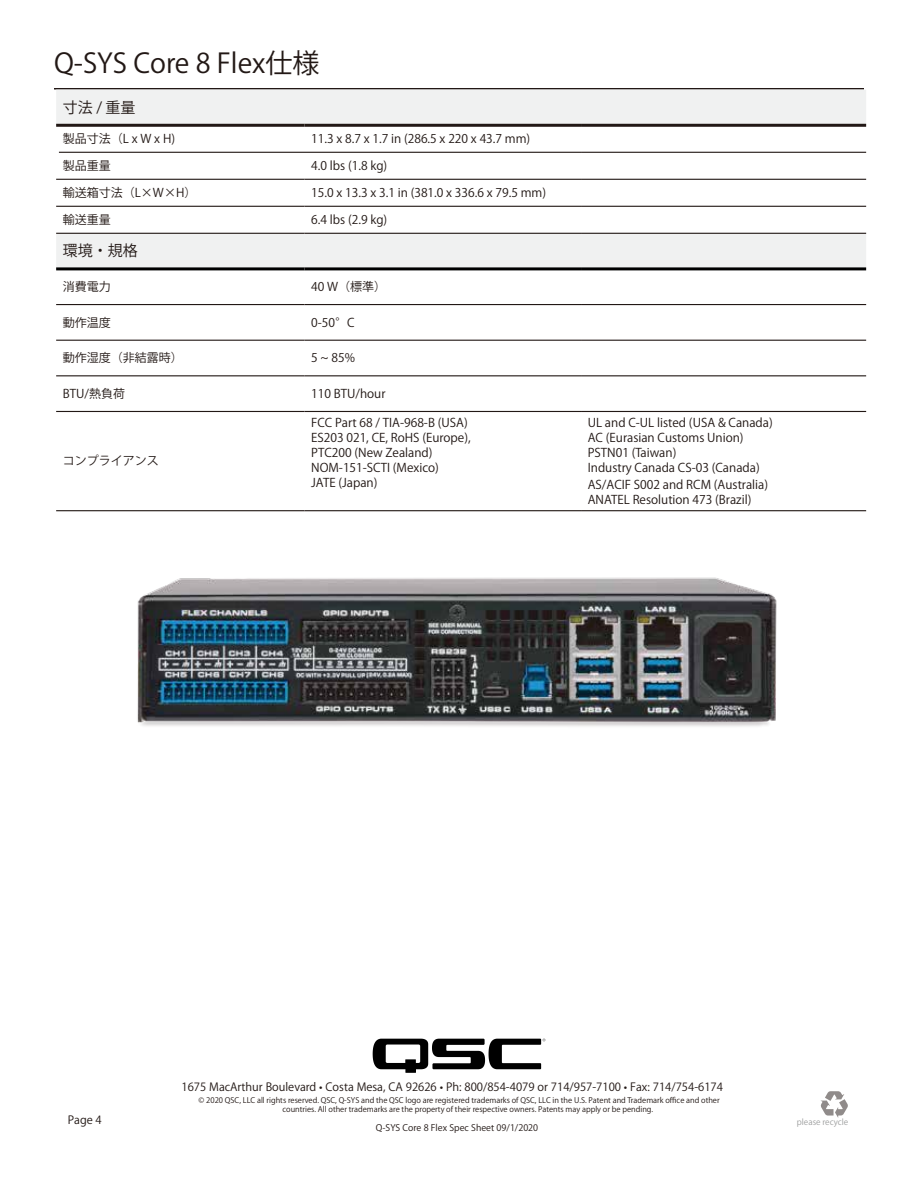
<style>
.page{position:relative;width:918px;height:1188px;background:#fff}
.page>*{position:absolute;margin:0;border:0;box-sizing:border-box;transform-origin:0 0}
.t1{font:27px "Koz Go Pr 6 N";color:#221815}
.t2{font:15px "Koz Go Pr 6 N";color:#221815}
.t3{font:12px/15px "Koz Go Pr 6 N";color:#221815}
.t4{font:11.25px "Koz Go Pr 6 N";color:#221815}
.t5{font:9px "Koz Go Pr 6 N";color:#221815}
.t6{font:8.25px "Koz Go Pr 6 N";color:#9fa0a0}
.t7{font:7.65px/9px "Koz Go Pr 6 N";color:#221815}
</style>
<div class="page">
<svg style="left:820px;top:1091px;width:28px;height:27px"></svg>
<hr style="left:54px;top:88px;width:810px;height:1px;background:#221815">
<svg style="left:56px;top:90px;width:810px;height:177px"></svg>
<hr style="left:59px;top:152px;width:522px;height:1px;background:#221815">
<hr style="left:581px;top:152px;width:285px;height:1px;background:#221815">
<hr style="left:56px;top:179px;width:248px;height:1px;background:#221815">
<hr style="left:304px;top:179px;width:277px;height:1px;background:#221815">
<hr style="left:581px;top:179px;width:285px;height:1px;background:#221815">
<hr style="left:56px;top:206px;width:248px;height:1px;background:#221815">
<hr style="left:304px;top:206px;width:277px;height:1px;background:#221815">
<hr style="left:581px;top:206px;width:285px;height:1px;background:#221815">
<hr style="left:56px;top:233px;width:248px;height:1px;background:#221815">
<hr style="left:304px;top:233px;width:277px;height:1px;background:#221815">
<hr style="left:581px;top:233px;width:285px;height:1px;background:#221815">
<hr style="left:56px;top:304px;width:248px;height:1px;background:#221815">
<hr style="left:304px;top:304px;width:277px;height:1px;background:#221815">
<hr style="left:581px;top:304px;width:285px;height:1px;background:#221815">
<hr style="left:56px;top:340px;width:248px;height:1px;background:#221815">
<hr style="left:304px;top:340px;width:277px;height:1px;background:#221815">
<hr style="left:581px;top:340px;width:285px;height:1px;background:#221815">
<hr style="left:56px;top:375px;width:248px;height:1px;background:#221815">
<hr style="left:304px;top:375px;width:277px;height:1px;background:#221815">
<hr style="left:581px;top:375px;width:285px;height:1px;background:#221815">
<hr style="left:56px;top:411px;width:248px;height:1px;background:#221815">
<hr style="left:304px;top:411px;width:277px;height:1px;background:#221815">
<hr style="left:581px;top:411px;width:285px;height:1px;background:#221815">
<hr style="left:56px;top:510px;width:248px;height:1px;background:#221815">
<hr style="left:304px;top:510px;width:277px;height:1px;background:#221815">
<hr style="left:581px;top:510px;width:285px;height:1px;background:#221815">
<hr style="left:56px;top:267px;width:248px;height:3px;background:#000">
<hr style="left:304px;top:267px;width:277px;height:3px;background:#000">
<hr style="left:581px;top:267px;width:285px;height:3px;background:#000">
<hr style="left:56px;top:124px;width:248px;height:3px;background:#221815">
<hr style="left:304px;top:124px;width:277px;height:3px;background:#221815">
<hr style="left:581px;top:124px;width:285px;height:3px;background:#221815">
<img style="left:137px;top:577px;width:640px;height:150px">
<svg style="left:373px;top:1039px;width:172px;height:33px"></svg>
<h1 class="t1" style="left:54px;top:48px;width:267px">Q-SYS Core 8 Flex仕様</h1>
<p class="t2" style="left:63px;top:99px;width:74px">寸法 / 重量</p>
<p class="t3" style="left:63px;top:131px;width:114px">製品寸法（L x W x H)</p>
<p class="t3" style="left:311px;top:131px;width:221px">11.3 x 8.7 x 1.7 in (286.5 x 220 x 43.7 mm)</p>
<p class="t3" style="left:63px;top:158px;width:49px">製品重量</p>
<p class="t3" style="left:311px;top:158px;width:78px">4.0 lbs (1.8 kg)</p>
<p class="t3" style="left:63px;top:185px;width:135px">輸送箱寸法（L×W×H）</p>
<p class="t3" style="left:311px;top:185px;width:236px">15.0 x 13.3 x 3.1 in (381.0 x 336.6 x 79.5 mm)</p>
<p class="t3" style="left:63px;top:212px;width:49px">輸送重量</p>
<p class="t3" style="left:311px;top:212px;width:78px">6.4 lbs (2.9 kg)</p>
<p class="t2" style="left:63px;top:242px;width:76px">環境・規格</p>
<p class="t3" style="left:63px;top:279px;width:49px">消費電力</p>
<p class="t3" style="left:311px;top:279px;width:77px">40 W（標準）</p>
<p class="t3" style="left:63px;top:315px;width:49px">動作温度</p>
<p class="t3" style="left:311px;top:315px;width:45px">0-50°C</p>
<p class="t3" style="left:63px;top:351px;width:121px">動作湿度（非結露時）</p>
<p class="t3" style="left:311px;top:351px;width:45px">5 ~ 85%</p>
<p class="t3" style="left:63px;top:386px;width:64px">BTU/熱負荷</p>
<p class="t3" style="left:311px;top:386px;width:76px">110 BTU/hour</p>
<p class="t3" style="left:63px;top:454px;width:97px">コンプライアンス</p>
<p class="t3" style="left:311px;top:415px;width:161px">FCC Part 68 / TIA-968-B (USA)<br>ES203 021, CE, RoHS (Europe),<br>PTC200 (New Zealand)<br>NOM-151-SCTI (Mexico)<br>JATE (Japan)</p>
<p class="t3" style="left:588px;top:415px;width:187px">UL and C-UL listed (USA &amp; Canada)<br>AC (Eurasian Customs Union)<br>PSTN01 (Taiwan)<br>Industry Canada CS-03 (Canada)</p>
<p class="t3" style="left:588px;top:477px;width:182px">AS/ACIF S002 and RCM (Australia)<br>ANATEL Resolution 473 (Brazil)</p>
<p class="t4" style="left:182px;top:1080px;width:543px">1675 MacArthur Boulevard • Costa Mesa, CA 92626 • Ph: 800/854-4079 or 714/957-7100 • Fax: 714/754-6174</p>
<p class="t7" style="left:283px;top:1096px;width:439px;text-indent:-84px">© 2020 QSC, LLC all rights reserved. QSC, Q-SYS and the QSC logo are registered trademarks of QSC, LLC in the U.S. Patent and Trademark office and other countries. All other trademarks are the property of their respective owners. Patents may apply or be pending.</p>
<p class="t4" style="left:68px;top:1114px;width:35px">Page 4</p>
<p class="t6" style="left:797px;top:1118px;width:53px">please recycle</p>
<p class="t5" style="left:376px;top:1122px;width:164px">Q-SYS Core 8 Flex Spec Sheet 09/1/2020</p>
</div>
